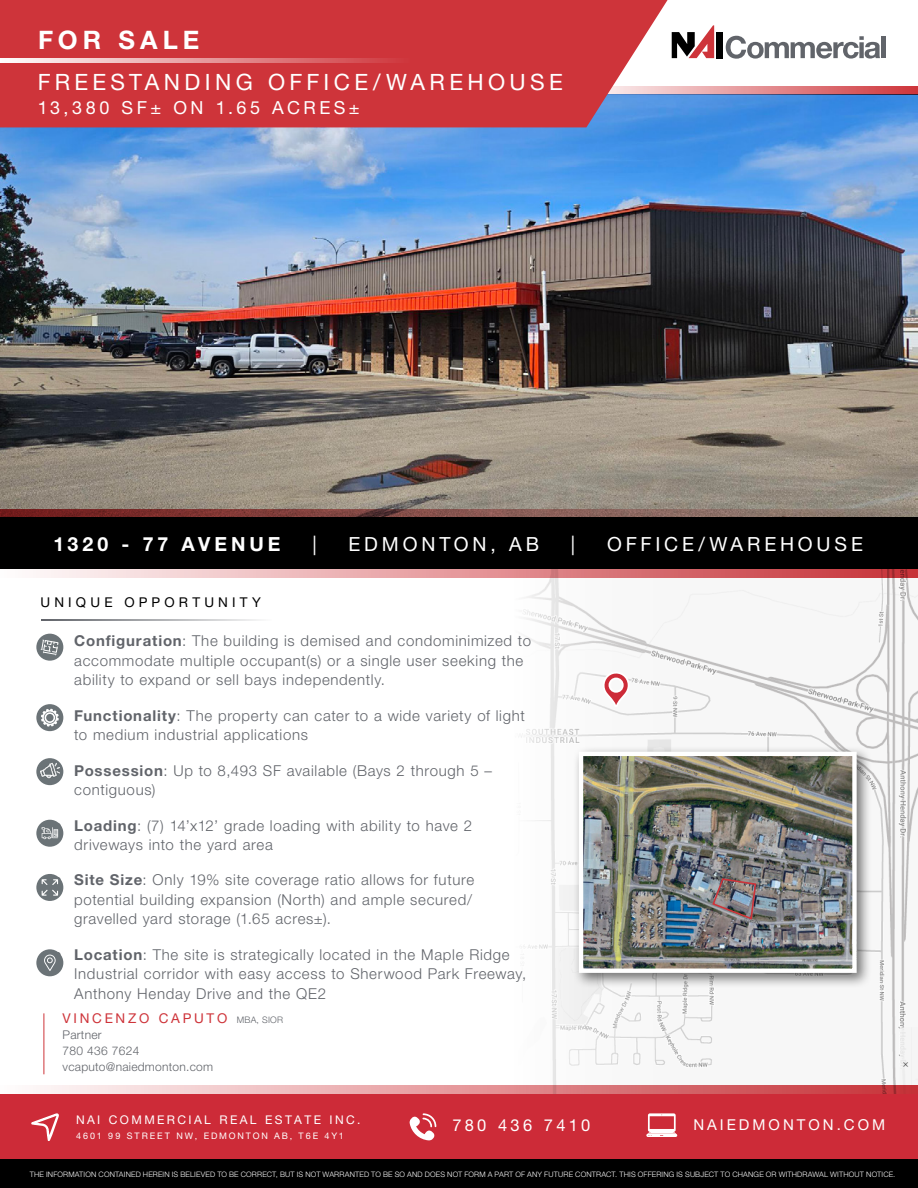
<style>
.page{position:relative;width:918px;height:1188px;background:#fff}
.page>*{position:absolute;margin:0;border:0;box-sizing:border-box;transform-origin:0 0}
.t1{font:700 25.5px "Helvetica Neue LT Std";letter-spacing:.2em;color:#fff}
.t2{font:22.5px "Helvetica Neue LT Std";letter-spacing:.195em;color:#fff}
.t3{font:19.5px "Helvetica Neue LT Std";letter-spacing:.2em;color:#fff}
.t4{font:700 19.5px "Helvetica Neue LT Std";letter-spacing:.205em;color:#fff}
.t5{font:18px "Helvetica Neue LT Std";letter-spacing:.2em;color:#fff}
.t6{font:16.5px "Helvetica Neue LT Std";letter-spacing:.2em;color:#fff}
.t7{font:300 15px/19.5px "Helvetica Neue LT Std";letter-spacing:.045em;color:#61646a}
.t8{font:15px "Helvetica Neue LT Std";letter-spacing:.2em;color:#fff}
.t9{font:13.5px "Helvetica Neue LT Std";letter-spacing:.2em;color:#ce343a}
.t10{font:13.5px "Helvetica Neue LT Std";letter-spacing:.31em;color:#000}
.t11{font:300 12px/16px "Helvetica Neue LT Std";letter-spacing:.02em;color:#61646a}
.t12{font:12px "Helvetica Neue LT Std";letter-spacing:.2em;color:#fff}
.t13{font:9px "Helvetica Neue LT Std";letter-spacing:.205em;color:#fff}
.t14{font:300 7.5px "Helvetica Neue LT Std";letter-spacing:.025em;color:#fff}
.s1{font-weight:700}
.s2{font-weight:300;font-size:9px;color:#61646a}
</style>
<div class="page">
<img style="left:521px;top:578px;width:397px;height:507px">
<img style="left:0;top:94px;width:918px;height:415px">
<div style="left:716px;top:32px;width:7px;height:26px;background:#000"></div>
<svg style="left:672px;top:25px;width:42px;height:33px"></svg>
<svg style="left:726px;top:36px;width:154px;height:23px"></svg>
<div style="left:881px;top:36px;width:5px;height:22px;background:#61646a"></div>
<svg style="left:668px;top:86px;width:250px;height:8px;background:#df7d81"></svg>
<div style="left:0;top:1094px;width:918px;height:67px;background:#cd2b38"></div>
<svg style="left:40px;top:1085px;width:878px;height:9px;background:#e19295"></svg>
<div style="left:0;top:1160px;width:918px;height:28px;background:#000"></div>
<svg style="left:31px;top:1113px;width:28px;height:28px"></svg>
<svg style="left:409px;top:1113px;width:27px;height:27px"></svg>
<svg style="left:646px;top:1113px;width:31px;height:24px"></svg>
<div style="left:0;top:0;width:668px;height:127px;background:#ce343a"></div>
<hr style="left:41px;top:619px;width:231px;height:2px;background:#61646a">
<svg style="left:0;top:58px;width:410px;height:4px;background:#e6999c"></svg>
<div style="left:0;top:517px;width:918px;height:52px;background:#000"></div>
<svg style="left:0;top:509px;width:918px;height:8px;background:#82514b"></svg>
<svg style="left:40px;top:569px;width:878px;height:9px;background:#e19295"></svg>
<hr style="left:44px;top:1013px;width:1px;height:61px;background:#ce343a">
<div style="left:36px;top:634px;width:27px;height:27px;background:#6b7377;border-radius:50%"></div>
<svg style="left:41px;top:640px;width:18px;height:16px"></svg>
<div style="left:36px;top:820px;width:27px;height:27px;background:#6b7377;border-radius:50%"></div>
<svg style="left:42px;top:827px;width:16px;height:12px"></svg>
<div style="left:36px;top:949px;width:27px;height:27px;background:#6b7377;border-radius:50%"></div>
<svg style="left:44px;top:955px;width:12px;height:16px"></svg>
<div style="left:36px;top:704px;width:27px;height:27px;background:#6b7377;border-radius:50%"></div>
<div style="left:36px;top:758px;width:27px;height:27px;background:#6b7377;border-radius:50%"></div>
<svg style="left:41px;top:709px;width:18px;height:18px"></svg>
<div style="left:36px;top:874px;width:27px;height:27px;background:#6b7377;border-radius:50%"></div>
<svg style="left:42px;top:879px;width:16px;height:17px"></svg>
<svg style="left:599px;top:668px;width:32px;height:40px"></svg>
<div style="left:573px;top:746px;width:299px;height:242px;background:#000;opacity:.54"></div>
<img style="left:584px;top:757px;width:268px;height:211px">
<div style="left:579px;top:752px;width:278px;height:221px;border:4px solid #fff"></div>
<img style="left:711px;top:877px;width:46px;height:44px">
<img style="left:41px;top:761px;width:19px;height:18px">
<p class="t1" style="left:38px;top:24px;width:163px">FOR SALE</p>
<p class="t2" style="left:38px;top:68px;width:527px">FREESTANDING OFFICE/WAREHOUSE</p>
<p class="t5" style="left:38px;top:97px;width:324px">13,380 SF± ON 1.65 ACRES±</p>
<p class="t4" style="left:54px;top:532px;width:229px">1320 - 77 AVENUE</p>
<p class="t3" style="left:312px;top:532px;width:6px">|</p>
<p class="t3" style="left:349px;top:532px;width:192px">EDMONTON, AB</p>
<p class="t3" style="left:571px;top:532px;width:6px">|</p>
<p class="t3" style="left:607px;top:532px;width:257px">OFFICE/WAREHOUSE</p>
<p class="t10" style="left:40px;top:594px;width:222px">UNIQUE OPPORTUNITY</p>
<p class="t7" style="left:74px;top:631px;width:458px;text-indent:-20px"><span class="s1">• Configuration</span>: The building is demised and condominimized to accommodate multiple occupant(s) or a single user seeking the ability to expand or sell bays independently.</p>
<p class="t7" style="left:74px;top:705px;width:452px;text-indent:-20px"><span class="s1">• Functionality</span>: The property can cater to a wide variety of light to medium industrial applications</p>
<p class="t7" style="left:74px;top:760px;width:419px;text-indent:-20px"><span class="s1">• Possession</span>: Up to 8,493 SF available (Bays 2 through 5 – contiguous)</p>
<p class="t7" style="left:74px;top:815px;width:399px;text-indent:-20px"><span class="s1">• Loading</span>: (7) 14’x12’ grade loading with ability to have 2 driveways into the yard area</p>
<p class="t7" style="left:74px;top:870px;width:401px;text-indent:-20px"><span class="s1">• Site Size</span>: Only 19% site coverage ratio allows for future potential building expansion (North) and ample secured/ gravelled yard storage (1.65 acres±).</p>
<p class="t7" style="left:74px;top:945px;width:453px;text-indent:-20px"><span class="s1">• Location</span>: The site is strategically located in the Maple Ridge<br>Industrial corridor with easy access to Sherwood Park Freeway,<br>Anthony Henday Drive and the QE2</p>
<p class="t9" style="left:63px;top:1010px;width:222px">VINCENZO CAPUTO <span class="s2">MBA, SIOR</span></p>
<p class="t11" style="left:63px;top:1026px;width:78px">Partner<br>780 436 7624</p>
<p class="t11" style="left:63px;top:1059px;width:152px">vcaputo@naiedmonton.com</p>
<p class="t12" style="left:76px;top:1112px;width:286px">NAI COMMERCIAL REAL ESTATE INC.</p>
<p class="t13" style="left:76px;top:1130px;width:269px">4601 99 STREET NW, EDMONTON AB, T6E 4Y1</p>
<p class="t6" style="left:452px;top:1116px;width:140px">780 436 7410</p>
<p class="t8" style="left:693px;top:1116px;width:193px">NAIEDMONTON.COM</p>
<p class="t14" style="left:30px;top:1169px;width:867px">THE INFORMATION CONTAINED HEREIN IS BELIEVED TO BE CORRECT, BUT IS NOT WARRANTED TO BE SO AND DOES NOT FORM A PART OF ANY FUTURE CONTRACT. THIS OFFERING IS SUBJECT TO CHANGE OR WITHDRAWAL WITHOUT NOTICE.</p>
</div>
